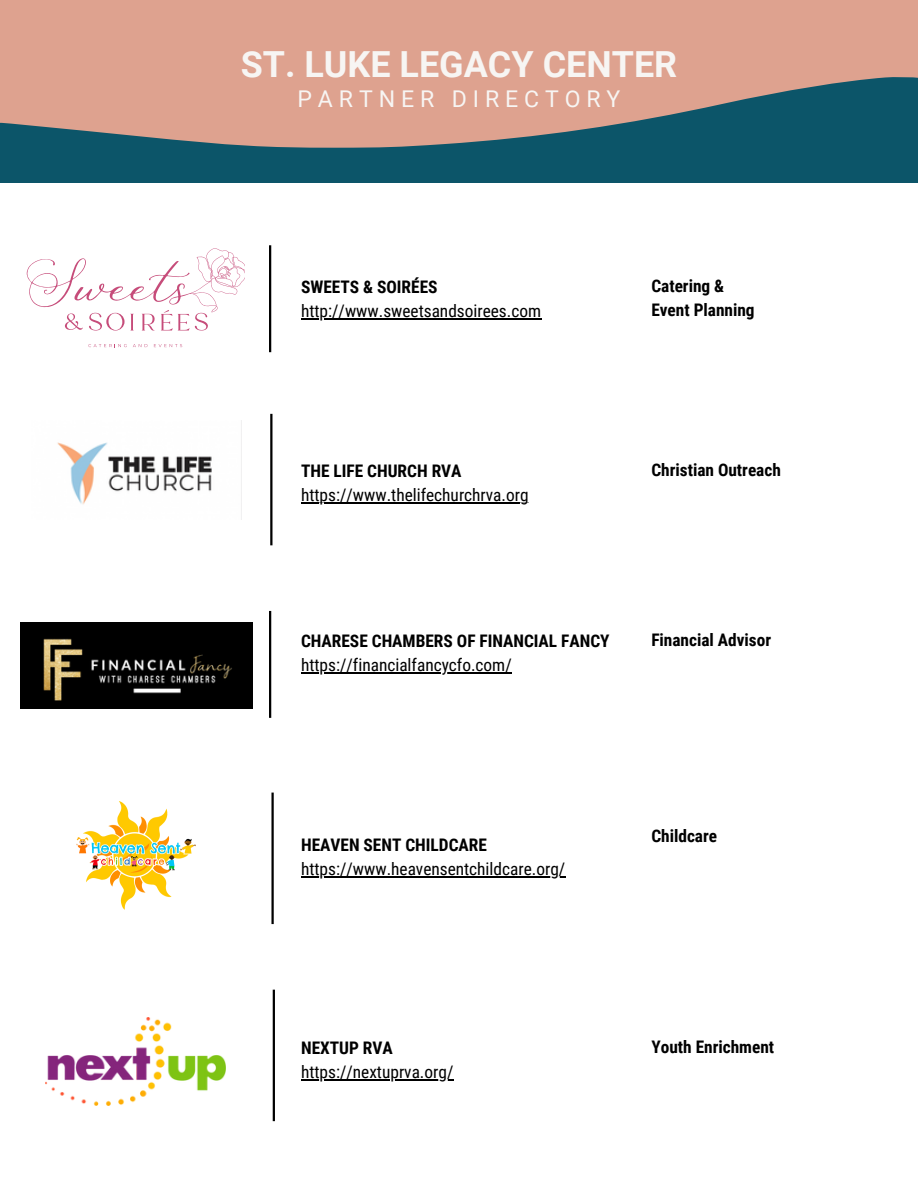
<style>
.page{position:relative;width:918px;height:1188px;background:#fff}
.page>*{position:absolute;margin:0;border:0;box-sizing:border-box;transform-origin:0 0}
.t1{font:700 36px "Roboto";color:#f7f5f3}
.t2{font:23.1px "Roboto";letter-spacing:.255em;color:#f7f5f3}
.t3{font:700 17.4px/24px "Roboto Condensed";color:#000}
.t4{font:17.4px "Roboto Condensed";color:#000}
</style>
<div class="page">
<div style="left:0;top:0;width:918px;height:151px;background:#dea28f"></div>
<hr style="left:269px;top:245px;width:2px;height:107px;background:#000">
<hr style="left:270px;top:414px;width:2px;height:131px;background:#000">
<hr style="left:269px;top:611px;width:2px;height:107px;background:#000">
<hr style="left:271px;top:793px;width:3px;height:131px;background:#000">
<hr style="left:273px;top:990px;width:2px;height:131px;background:#000">
<svg style="left:0;top:77px;width:918px;height:106px;fill:#0c5569"></svg>
<img style="left:46px;top:1017px;width:180px;height:88px">
<img style="left:76px;top:801px;width:120px;height:108px">
<img style="left:57px;top:442px;width:155px;height:63px">
<img style="left:20px;top:623px;width:232px;height:85px">
<svg style="left:27px;top:248px;width:218px;height:83px"></svg>
<svg style="left:88px;top:344px;width:39px;height:3px"></svg>
<svg style="left:133px;top:344px;width:15px;height:3px"></svg>
<svg style="left:154px;top:344px;width:28px;height:3px"></svg>
<hr style="left:301px;top:318px;width:240px;height:1px;background:#000">
<hr style="left:301px;top:503px;width:228px;height:1px;background:#000">
<hr style="left:301px;top:876px;width:265px;height:2px;background:#000">
<hr style="left:301px;top:1079px;width:153px;height:1px;background:#000">
<hr style="left:301px;top:673px;width:211px;height:1px;background:#000">
<h3 class="t1" style="left:241px;top:44px;width:438px">ST. LUKE LEGACY CENTER</h3>
<p class="t2" style="left:298px;top:86px;width:324px">PARTNER DIRECTORY</p>
<h4 class="t3" style="left:301px;top:275px;width:138px">SWEETS &amp; SOIRÉES</h4>
<p class="t4" style="left:301px;top:301px;width:242px">http://www.sweetsandsoirees.com</p>
<h3 class="t3" style="left:651px;top:274px;width:105px">Catering &amp;<br>Event Planning</h3>
<p class="t3" style="left:301px;top:459px;width:162px">THE LIFE CHURCH RVA</p>
<h4 class="t4" style="left:301px;top:485px;width:229px">https://www.thelifechurchrva.org</h4>
<p class="t3" style="left:651px;top:458px;width:131px">Christian Outreach</p>
<p class="t3" style="left:301px;top:629px;width:310px">CHARESE CHAMBERS OF FINANCIAL FANCY</p>
<h3 class="t4" style="left:301px;top:655px;width:212px">https://financialfancycfo.com/</h3>
<h3 class="t3" style="left:651px;top:628px;width:121px">Financial Advisor</h3>
<h3 class="t3" style="left:301px;top:833px;width:187px">HEAVEN SENT CHILDCARE</h3>
<h4 class="t4" style="left:301px;top:859px;width:266px">https://www.heavensentchildcare.org/</h4>
<h4 class="t3" style="left:651px;top:824px;width:67px">Childcare</h4>
<p class="t3" style="left:301px;top:1036px;width:93px">NEXTUP RVA</p>
<p class="t4" style="left:301px;top:1062px;width:154px">https://nextuprva.org/</p>
<p class="t3" style="left:651px;top:1035px;width:124px">Youth Enrichment</p>
</div>
